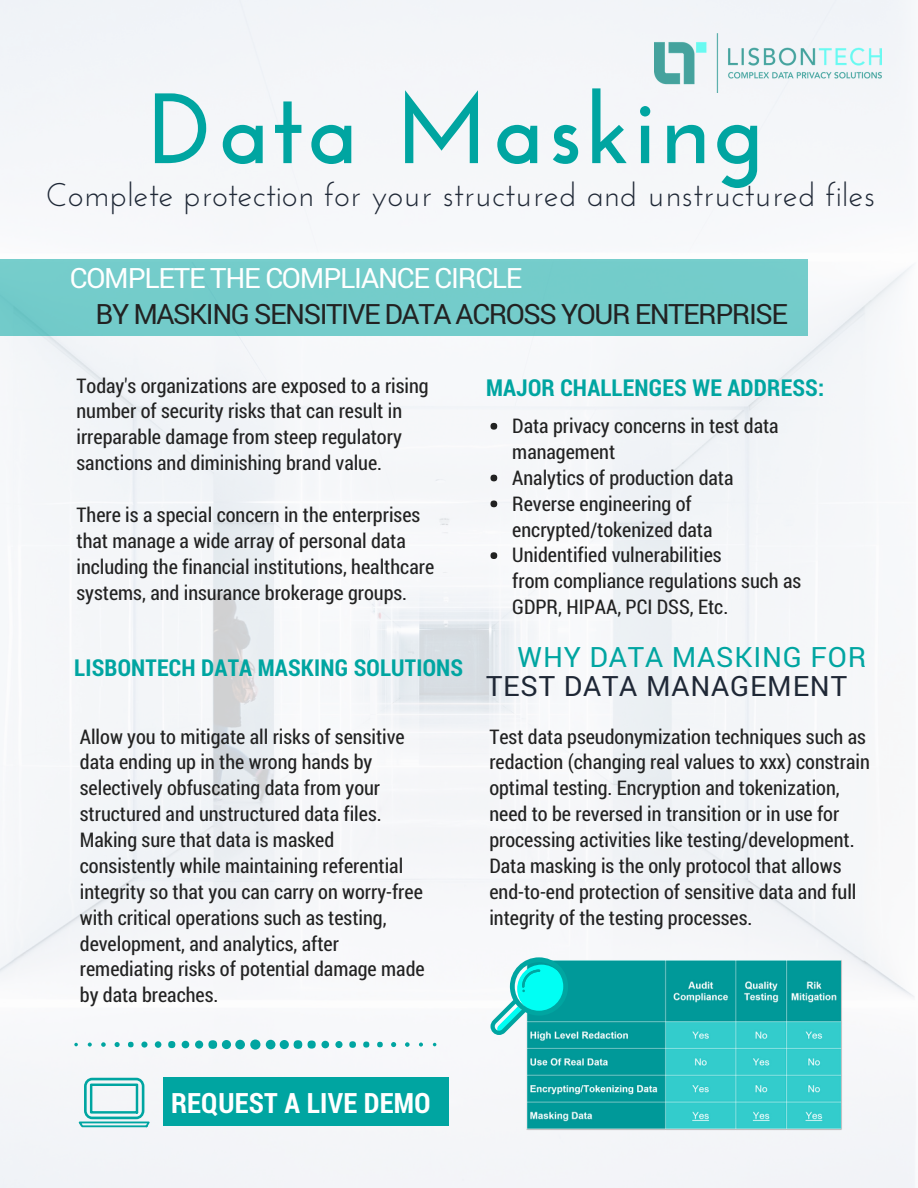
<style>
.page{position:relative;width:918px;height:1188px;background:#f4f6f9}
.page>*{position:absolute;margin:0;border:0;box-sizing:border-box;transform-origin:0 0}
.t1{font:700 99.6px "Josefin Sans";letter-spacing:.04em;color:#00a5a1}
.t2{font:32.7px "Josefin Sans";letter-spacing:.01em;color:#1f2836}
.t3{font:28.05px "Roboto";letter-spacing:-.05em;color:#222}
.t4{font:28.05px "Roboto";letter-spacing:-.04em;color:#fff}
.t5{font:28.05px "Roboto";letter-spacing:.03em;color:#1f2836}
.t6{font:28.05px "Roboto";letter-spacing:.03em;color:#00a5a1}
.t7{font:700 28.05px "Roboto Condensed";letter-spacing:.01em;color:#fff}
.t8{font:700 23.4px "Roboto Condensed";letter-spacing:.01em;color:#00a5a1}
.t9{font:20.25px/25.8px "Roboto Condensed";color:#222}
</style>
<div class="page">
<div style="left:0;top:259px;width:808px;height:76px;background:#74ccca"></div>
<div style="left:250px;top:1040px;width:10px;height:10px;background:#00a5a1;border-radius:50%"></div>
<div style="left:266px;top:1040px;width:9px;height:9px;background:#00a5a1;border-radius:50%"></div>
<div style="left:280px;top:1040px;width:9px;height:9px;background:#00a5a1;border-radius:50%"></div>
<div style="left:294px;top:1040px;width:8px;height:9px;background:#00a5a1;border-radius:50%"></div>
<div style="left:308px;top:1041px;width:8px;height:8px;background:#00a5a1;border-radius:50%"></div>
<div style="left:321px;top:1041px;width:8px;height:7px;background:#00a5a1;border-radius:50%"></div>
<div style="left:335px;top:1041px;width:8px;height:7px;background:#00a5a1;border-radius:50%"></div>
<div style="left:349px;top:1041px;width:7px;height:7px;background:#00a5a1;border-radius:50%"></div>
<svg style="left:363px;top:1042px;width:6px;height:6px"></svg>
<svg style="left:377px;top:1042px;width:6px;height:5px"></svg>
<svg style="left:391px;top:1042px;width:5px;height:5px"></svg>
<svg style="left:405px;top:1042px;width:5px;height:5px"></svg>
<svg style="left:419px;top:1043px;width:4px;height:4px"></svg>
<div style="left:235px;top:1040px;width:10px;height:9px;background:#00a5a1;border-radius:50%"></div>
<div style="left:222px;top:1040px;width:9px;height:9px;background:#00a5a1;border-radius:50%"></div>
<div style="left:208px;top:1040px;width:9px;height:9px;background:#00a5a1;border-radius:50%"></div>
<div style="left:195px;top:1041px;width:8px;height:8px;background:#00a5a1;border-radius:50%"></div>
<div style="left:182px;top:1041px;width:7px;height:7px;background:#00a5a1;border-radius:50%"></div>
<div style="left:168px;top:1041px;width:7px;height:7px;background:#00a5a1;border-radius:50%"></div>
<div style="left:155px;top:1041px;width:6px;height:7px;background:#00a5a1;border-radius:50%"></div>
<div style="left:141px;top:1042px;width:7px;height:6px;background:#00a5a1;border-radius:50%"></div>
<svg style="left:128px;top:1042px;width:6px;height:5px"></svg>
<svg style="left:115px;top:1042px;width:5px;height:5px"></svg>
<svg style="left:101px;top:1042px;width:5px;height:5px"></svg>
<svg style="left:88px;top:1043px;width:4px;height:4px"></svg>
<svg style="left:74px;top:1043px;width:4px;height:3px"></svg>
<div style="left:490px;top:423px;width:7px;height:7px;background:#222;border-radius:50%"></div>
<div style="left:490px;top:475px;width:7px;height:6px;background:#222;border-radius:50%"></div>
<div style="left:490px;top:501px;width:7px;height:6px;background:#222;border-radius:50%"></div>
<div style="left:490px;top:552px;width:7px;height:7px;background:#222;border-radius:50%"></div>
<img style="left:526px;top:960px;width:316px;height:170px">
<svg style="left:491px;top:957px;width:77px;height:78px"></svg>
<img style="left:655px;top:34px;width:227px;height:58px">
<svg style="left:79px;top:1078px;width:71px;height:49px"></svg>
<div style="left:163px;top:1078px;width:286px;height:48px;background:#00a5a1"></div>
<h1 class="t1" style="left:149px;top:88px;width:616px">Data Masking</h1>
<h2 class="t2" style="left:46px;top:181px;width:831px">Complete protection for your structured and unstructured files</h2>
<h3 class="t4" style="left:70px;top:259px;width:454px">COMPLETE THE COMPLIANCE CIRCLE</h3>
<h3 class="t3" style="left:96px;top:295px;width:694px">BY MASKING SENSITIVE DATA ACROSS YOUR ENTERPRISE</h3>
<p class="t9" style="left:76px;top:372px;width:354px">Today's organizations are exposed to a rising number of security risks that can result in irreparable damage from steep regulatory sanctions and diminishing brand value.</p>
<p class="t9" style="left:76px;top:501px;width:359px">There is a special concern in the enterprises that manage a wide array of personal data including the financial institutions, healthcare systems, and insurance brokerage groups.</p>
<p class="t8" style="left:74px;top:652px;width:391px">LISBONTECH DATA MASKING SOLUTIONS</p>
<p class="t9" style="left:80px;top:723px;width:346px">Allow you to mitigate all risks of sensitive data ending up in the wrong hands by selectively obfuscating data from your structured and unstructured data files.<br>Making sure that data is masked consistently while maintaining referential integrity so that you can carry on worry-free with critical operations such as testing, development, and analytics, after remediating risks of potential damage made by data breaches.</p>
<p class="t8" style="left:486px;top:372px;width:340px">MAJOR CHALLENGES WE ADDRESS:</p>
<p class="t9" style="left:512px;top:412px;width:291px">Data privacy concerns in test data management<br>Analytics of production data<br>Reverse engineering of encrypted/tokenized data<br>Unidentified vulnerabilities<br>from compliance regulations such as<br>GDPR, HIPAA, PCI DSS, Etc.</p>
<h3 class="t6" style="left:518px;top:638px;width:350px">WHY DATA MASKING FOR</h3>
<h3 class="t5" style="left:486px;top:667px;width:363px">TEST DATA MANAGEMENT</h3>
<p class="t9" style="left:489px;top:723px;width:382px">Test data pseudonymization techniques such as redaction (changing real values to xxx) constrain optimal testing. Encryption and tokenization, need to be reversed in transition or in use for processing activities like testing/development.<br>Data masking is the only protocol that allows end-to-end protection of sensitive data and full integrity of the testing processes.</p>
<h3 class="t7" style="left:171px;top:1083px;width:261px">REQUEST A LIVE DEMO</h3>
</div>
